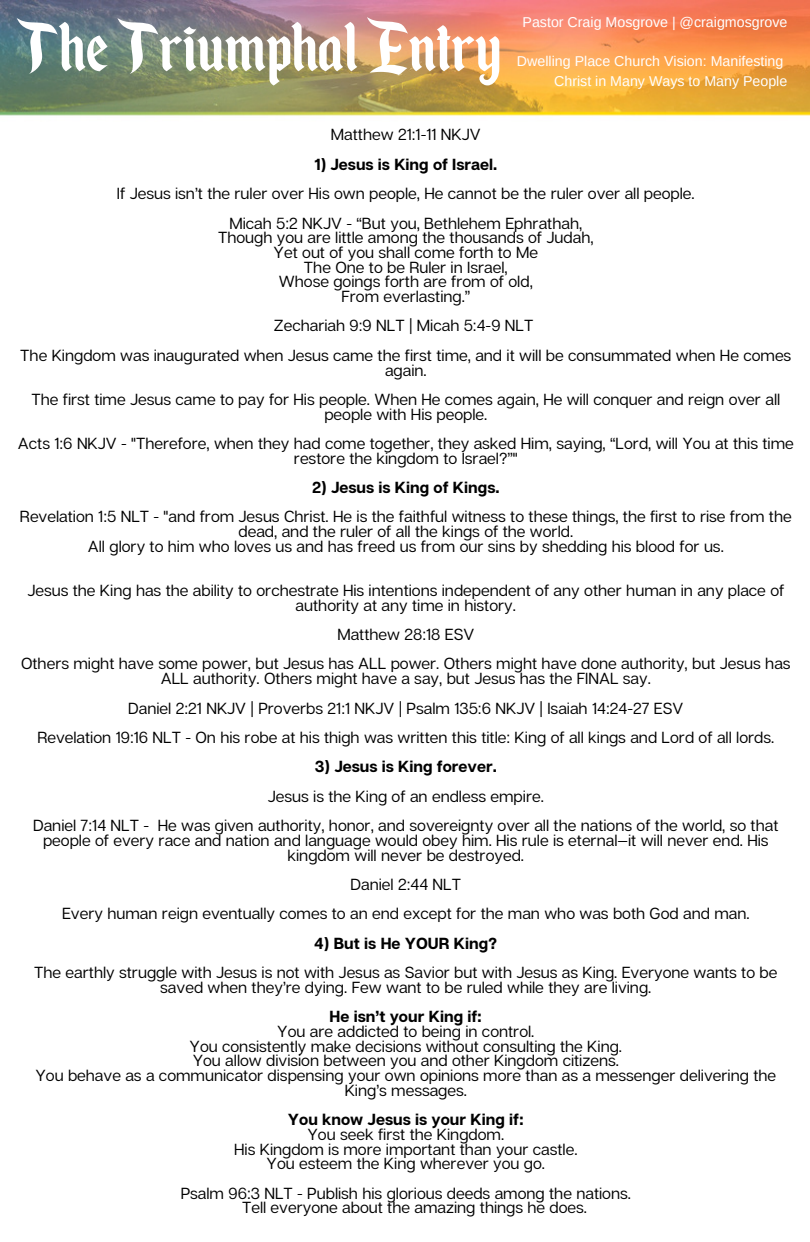
<style>
.page{position:relative;width:810px;height:1242px;background:#fff}
.page>*{position:absolute;margin:0;border:0;box-sizing:border-box;transform-origin:0 0}
.t1{font:83px "Enchanted Land";color:#fff}
.t2{font:16px/14.6px "Articulat CF";color:#000;text-align:center}
.t3{font:700 16px "Articulat CF";color:#000}
.t4{font:14.2px "Arimo";color:#fff}
</style>
<div class="page">
<img style="left:0;top:0;width:810px;height:116px">
<p class="t1" style="left:17px;top:0;width:485px">The Triumphal Entry</p>
<p class="t4" style="left:523px;top:14px;width:266px">Pastor Craig Mosgrove | @craigmosgrove</p>
<p class="t4" style="left:517px;top:53px;width:268px">Dwelling Place Church Vision: Manifesting</p>
<p class="t4" style="left:554px;top:73px;width:235px">Christ in Many Ways to Many People</p>
<p class="t2" style="left:331px;top:127px;width:151px">Matthew 21:1-11 NKJV</p>
<p class="t3" style="left:314px;top:154px;width:184px">1) Jesus is King of Israel.</p>
<p class="t2" style="left:117px;top:186px;width:579px">If Jesus isn’t the ruler over His own people, He cannot be the ruler over all people.</p>
<p class="t2" style="left:229px;top:215px;width:354px">Micah 5:2 NKJV - “But you, Bethlehem Ephrathah,</p>
<p class="t2" style="left:218px;top:230px;width:377px">Though you are little among the thousands of Judah,</p>
<p class="t2" style="left:274px;top:245px;width:266px">Yet out of you shall come forth to Me</p>
<p class="t2" style="left:304px;top:259px;width:205px">The One to be Ruler in Israel,</p>
<p class="t2" style="left:279px;top:274px;width:255px">Whose goings forth are from of old,</p>
<p class="t2" style="left:341px;top:289px;width:130px">From everlasting.”</p>
<p class="t2" style="left:274px;top:318px;width:261px">Zechariah 9:9 NLT | Micah 5:4-9 NLT</p>
<p class="t2" style="left:20px;top:347px;width:773px">The Kingdom was inaugurated when Jesus came the first time, and it will be consummated when He comes again.</p>
<p class="t2" style="left:31px;top:392px;width:750px">The first time Jesus came to pay for His people. When He comes again, He will conquer and reign over all people with His people.</p>
<p class="t2" style="left:18px;top:436px;width:777px">Acts 1:6 NKJV - "Therefore, when they had come together, they asked Him, saying, “Lord, will You at this time restore the kingdom to Israel?”"</p>
<p class="t3" style="left:312px;top:477px;width:189px">2) Jesus is King of Kings.</p>
<p class="t2" style="left:20px;top:509px;width:773px">Revelation 1:5 NLT - "and from Jesus Christ. He is the faithful witness to these things, the first to rise from the dead, and the ruler of all the kings of the world.</p>
<p class="t2" style="left:88px;top:539px;width:637px">All glory to him who loves us and has freed us from our sins by shedding his blood for us.</p>
<p class="t2" style="left:27px;top:583px;width:758px">Jesus the King has the ability to orchestrate His intentions independent of any other human in any place of authority at any time in history.</p>
<p class="t2" style="left:337px;top:627px;width:138px">Matthew 28:18 ESV</p>
<p class="t2" style="left:21px;top:656px;width:771px">Others might have some power, but Jesus has ALL power. Others might have done authority, but Jesus has<br>ALL authority. Others might have a say, but Jesus has the FINAL say.</p>
<p class="t2" style="left:128px;top:700px;width:557px">Daniel 2:21 NKJV | Proverbs 21:1 NKJV | Psalm 135:6 NKJV | Isaiah 14:24-27 ESV</p>
<p class="t2" style="left:37px;top:730px;width:738px">Revelation 19:16 NLT - On his robe at his thigh was written this title: King of all kings and Lord of all lords.</p>
<p class="t3" style="left:315px;top:757px;width:184px">3) Jesus is King forever.</p>
<p class="t2" style="left:268px;top:788px;width:278px">Jesus is the King of an endless empire.</p>
<p class="t2" style="left:33px;top:818px;width:747px">Daniel 7:14 NLT - He was given authority, honor, and sovereignty over all the nations of the world, so that people of every race and nation and language would obey him. His rule is eternal—it will never end. His kingdom will never be destroyed.</p>
<p class="t2" style="left:351px;top:877px;width:112px">Daniel 2:44 NLT</p>
<p class="t2" style="left:62px;top:906px;width:689px">Every human reign eventually comes to an end except for the man who was both God and man.</p>
<p class="t3" style="left:314px;top:933px;width:185px">4) But is He YOUR King?</p>
<p class="t2" style="left:34px;top:965px;width:745px">The earthly struggle with Jesus is not with Jesus as Savior but with Jesus as King. Everyone wants to be saved when they’re dying. Few want to be ruled while they are living.</p>
<p class="t3" style="left:330px;top:1007px;width:154px">He isn’t your King if:</p>
<p class="t2" style="left:277px;top:1024px;width:259px">You are addicted to being in control.</p>
<p class="t2" style="left:190px;top:1038px;width:434px">You consistently make decisions without consulting the King.</p>
<p class="t2" style="left:193px;top:1053px;width:428px">You allow division between you and other Kingdom citizens.</p>
<p class="t2" style="left:35px;top:1068px;width:742px">You behave as a communicator dispensing your own opinions more than as a messenger delivering the<br>King’s messages.</p>
<p class="t3" style="left:288px;top:1109px;width:237px">You know Jesus is your King if:</p>
<p class="t2" style="left:307px;top:1126px;width:198px">You seek first the Kingdom.</p>
<p class="t2" style="left:234px;top:1141px;width:345px">His Kingdom is more important than your castle.</p>
<p class="t2" style="left:267px;top:1156px;width:280px">You esteem the King wherever you go.</p>
<p class="t2" style="left:181px;top:1185px;width:452px">Psalm 96:3 NLT - Publish his glorious deeds among the nations.</p>
<p class="t2" style="left:242px;top:1200px;width:347px">Tell everyone about the amazing things he does.</p>
</div>
